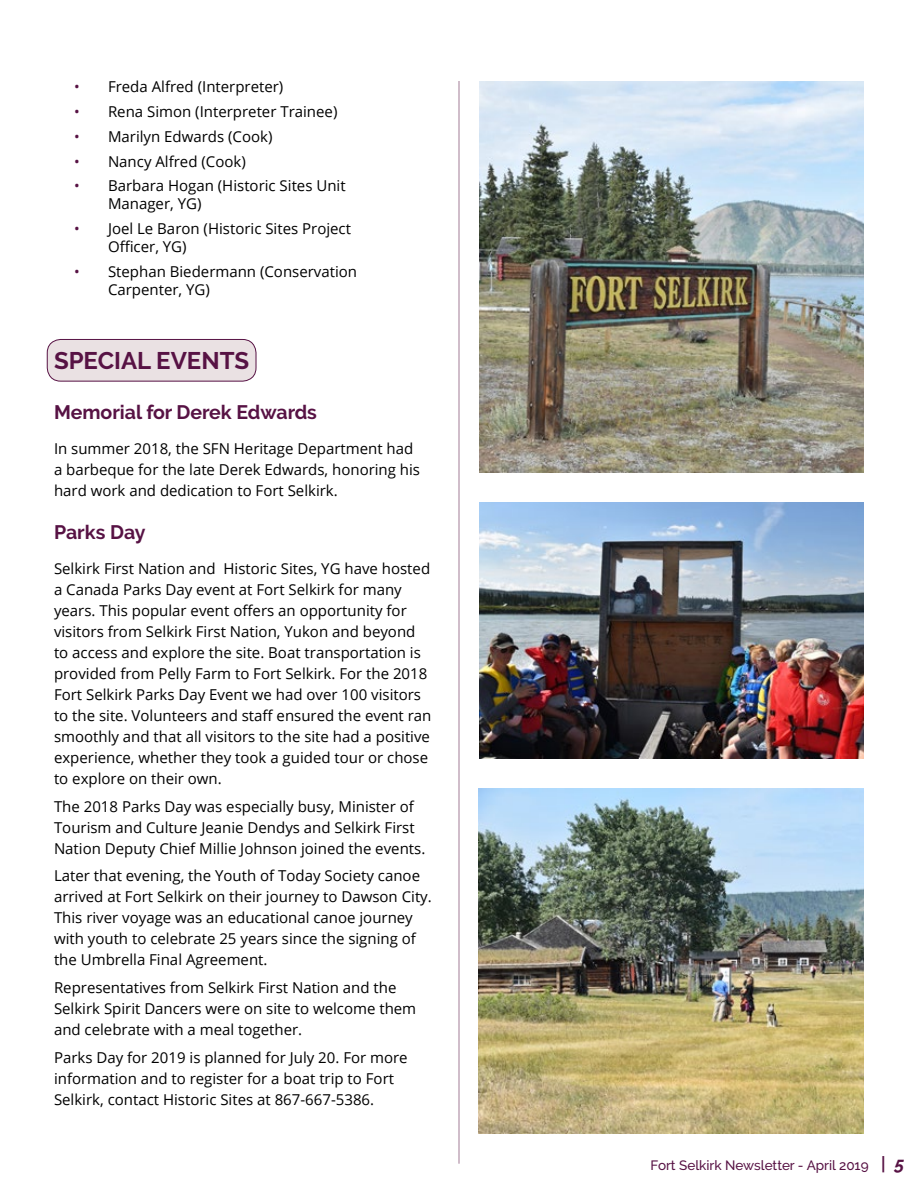
<style>
.page{position:relative;width:918px;height:1188px;background:#fff}
.page>*{position:absolute;margin:0;border:0;box-sizing:border-box;transform-origin:0 0}
.t1{font:700 24px "Raleway";color:#571244}
.t2{font:700 19.5px "Raleway";color:#571244}
.t3{font:15px/21px "Open Sans";color:#000}
.t4{font:500 13.5px "Raleway";color:#571244}
.s1{color:#571244}
.s2{font-weight:600;font-style:italic;font-size:18px}
.s3{font-weight:700;font-style:italic;font-size:18px}
</style>
<div class="page">
<div style="left:47px;top:339px;width:209px;height:42px;background:#eae1e3;border-radius:14px"></div>
<div style="left:47px;top:339px;width:209px;height:43px;border:1px solid #571244;border-radius:14px"></div>
<img style="left:479px;top:502px;width:385px;height:257px">
<img style="left:479px;top:81px;width:385px;height:392px">
<img style="left:479px;top:788px;width:385px;height:346px">
<hr style="left:458px;top:81px;width:2px;height:1083px;background:#571244">
<p class="t3" style="left:74px;top:76px;width:211px"><span class="s1">•</span> Freda Alfred (Interpreter)</p>
<p class="t3" style="left:74px;top:101px;width:265px"><span class="s1">•</span> Rena Simon (Interpreter Trainee)</p>
<p class="t3" style="left:74px;top:126px;width:200px"><span class="s1">•</span> Marilyn Edwards (Cook)</p>
<p class="t3" style="left:74px;top:150px;width:173px"><span class="s1">•</span> Nancy Alfred (Cook)</p>
<p class="t3" style="left:108px;top:177px;width:239px;line-height:18px;text-indent:-34px"><span class="s1">•</span> Barbara Hogan (Historic Sites Unit<br>Manager, YG)</p>
<p class="t3" style="left:108px;top:219px;width:245px;line-height:18px;text-indent:-34px"><span class="s1">•</span> Joel Le Baron (Historic Sites Project<br>Officer, YG)</p>
<p class="t3" style="left:108px;top:262px;width:251px;line-height:18px;text-indent:-34px"><span class="s1">•</span> Stephan Biedermann (Conservation<br>Carpenter, YG)</p>
<h1 class="t1" style="left:54px;top:347px;width:197px">SPECIAL EVENTS</h1>
<h2 class="t2" style="left:54px;top:401px;width:264px">Memorial for Derek Edwards</h2>
<p class="t3" style="left:54px;top:437px;width:368px">In summer 2018, the SFN Heritage Department had a barbeque for the late Derek Edwards, honoring his hard work and dedication to Fort Selkirk.</p>
<h2 class="t2" style="left:54px;top:521px;width:93px">Parks Day</h2>
<p class="t3" style="left:54px;top:557px;width:379px">Selkirk First Nation and Historic Sites, YG have hosted a Canada Parks Day event at Fort Selkirk for many years. This popular event offers an opportunity for visitors from Selkirk First Nation, Yukon and beyond to access and explore the site. Boat transportation is provided from Pelly Farm to Fort Selkirk. For the 2018<br>Fort Selkirk Parks Day Event we had over 100 visitors to the site. Volunteers and staff ensured the event ran smoothly and that all visitors to the site had a positive experience, whether they took a guided tour or chose to explore on their own.</p>
<p class="t3" style="left:54px;top:795px;width:373px">The 2018 Parks Day was especially busy, Minister of<br>Tourism and Culture Jeanie Dendys and Selkirk First<br>Nation Deputy Chief Millie Johnson joined the events.</p>
<p class="t3" style="left:54px;top:865px;width:379px">Later that evening, the Youth of Today Society canoe arrived at Fort Selkirk on their journey to Dawson City.<br>This river voyage was an educational canoe journey with youth to celebrate 25 years since the signing of the Umbrella Final Agreement.</p>
<p class="t3" style="left:54px;top:977px;width:364px">Representatives from Selkirk First Nation and the<br>Selkirk Spirit Dancers were on site to welcome them and celebrate with a meal together.</p>
<p class="t3" style="left:54px;top:1046px;width:355px">Parks Day for 2019 is planned for July 20. For more information and to register for a boat trip to Fort<br>Selkirk, contact Historic Sites at 867-667-5386.</p>
<p class="t4" style="left:651px;top:1158px;width:255px">Fort Selkirk Newsletter - April 2019 <span class="s2">|</span> <span class="s3">5</span></p>
</div>
